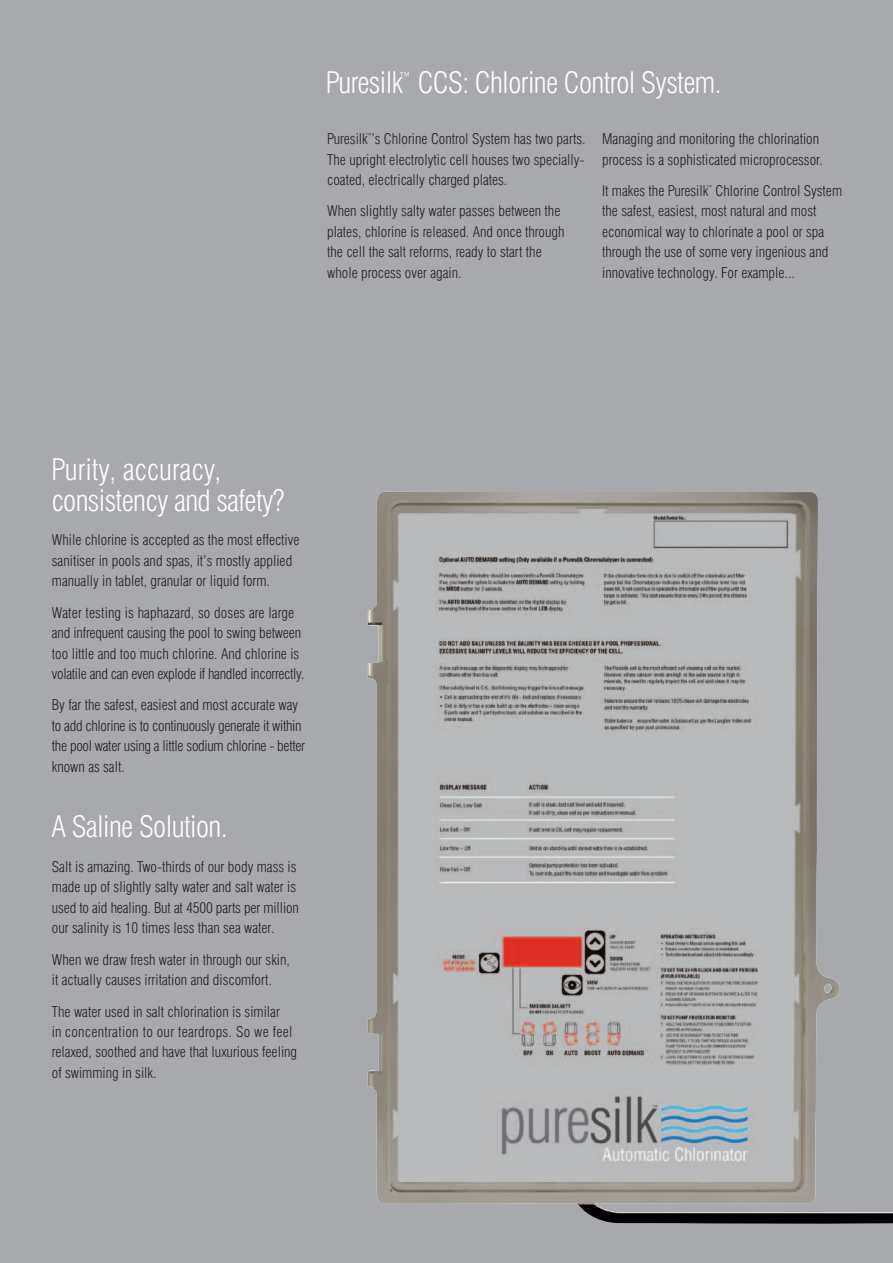
<style>
.page{position:relative;width:893px;height:1263px;background:#a8a9ad}
.page>*{position:absolute;margin:0;border:0;box-sizing:border-box;transform-origin:0 0}
.t1{font:300 condensed 29.1px/30.6px "Swiss 721 BT";letter-spacing:-.02em;color:#fff}
.t2{font:300 condensed 14.55px/20.4px "Swiss 721 BT";color:#231f20}
.t3{font:300 condensed 14.55px/20.4px "Swiss 721 BT";letter-spacing:-.02em;color:#231f20}
</style>
<div class="page">
<img style="left:368px;top:490px;width:525px;height:734px">
<div style="left:327px;top:133px;width:259px;height:188px;background:#a8a9ad"></div>
<div style="left:326px;top:71px;width:567px;height:50px;background:#a8a9ad"></div>
<h1 class="t1" style="left:326px;top:68px;width:397px">Puresilk<sup>™</sup> CCS: Chlorine Control System.</h1>
<p class="t2" style="left:602px;top:129px;width:222px">Managing and monitoring the chlorination process is a sophisticated microprocessor.</p>
<p class="t2" style="left:602px;top:181px;width:241px">It makes the Puresilk<sup>™</sup> Chlorine Control System the safest, easiest, most natural and most economical way to chlorinate a pool or spa through the use of some very ingenious and innovative technology. For example...</p>
<p class="t2" style="left:327px;top:129px;width:260px;text-align:justify">Puresilk<sup>™</sup>’s Chlorine Control System has two parts.<br>The upright electrolytic cell houses two specially&shy;coated, electrically charged plates.</p>
<p class="t2" style="left:327px;top:201px;width:239px">When slightly salty water passes between the plates, chlorine is released. And once through the cell the salt reforms, ready to start the whole process over again.</p>
<h1 class="t1" style="left:52px;top:455px;width:234px">Purity, accuracy, consistency and safety?</h1>
<p class="t2" style="left:52px;top:530px;width:249px">While chlorine is accepted as the most effective sanitiser in pools and spas, it’s mostly applied manually in tablet, granular or liquid form.</p>
<p class="t2" style="left:52px;top:602px;width:254px">Water testing is haphazard, so doses are large and infrequent causing the pool to swing between too little and too much chlorine. And chlorine is volatile and can even explode if handled incorrectly.</p>
<p class="t3" style="left:52px;top:695px;width:255px">By far the safest, easiest and most accurate way to add chlorine is to continuously generate it within the pool water using a little sodium chlorine - better known as salt.</p>
<h1 class="t1" style="left:52px;top:811px;width:177px">A Saline Solution.</h1>
<p class="t2" style="left:52px;top:856px;width:248px">Salt is amazing. Two-thirds of our body mass is made up of slightly salty water and salt water is used to aid healing. But at 4500 parts per million our salinity is 10 times less than sea water.</p>
<p class="t2" style="left:52px;top:949px;width:239px">When we draw fresh water in through our skin, it actually causes irritation and discomfort.</p>
<p class="t2" style="left:52px;top:1001px;width:247px">The water used in salt chlorination is similar<br>in concentration to our teardrops. So we feel relaxed, soothed and have that luxurious feeling of swimming in silk.</p>
</div>
